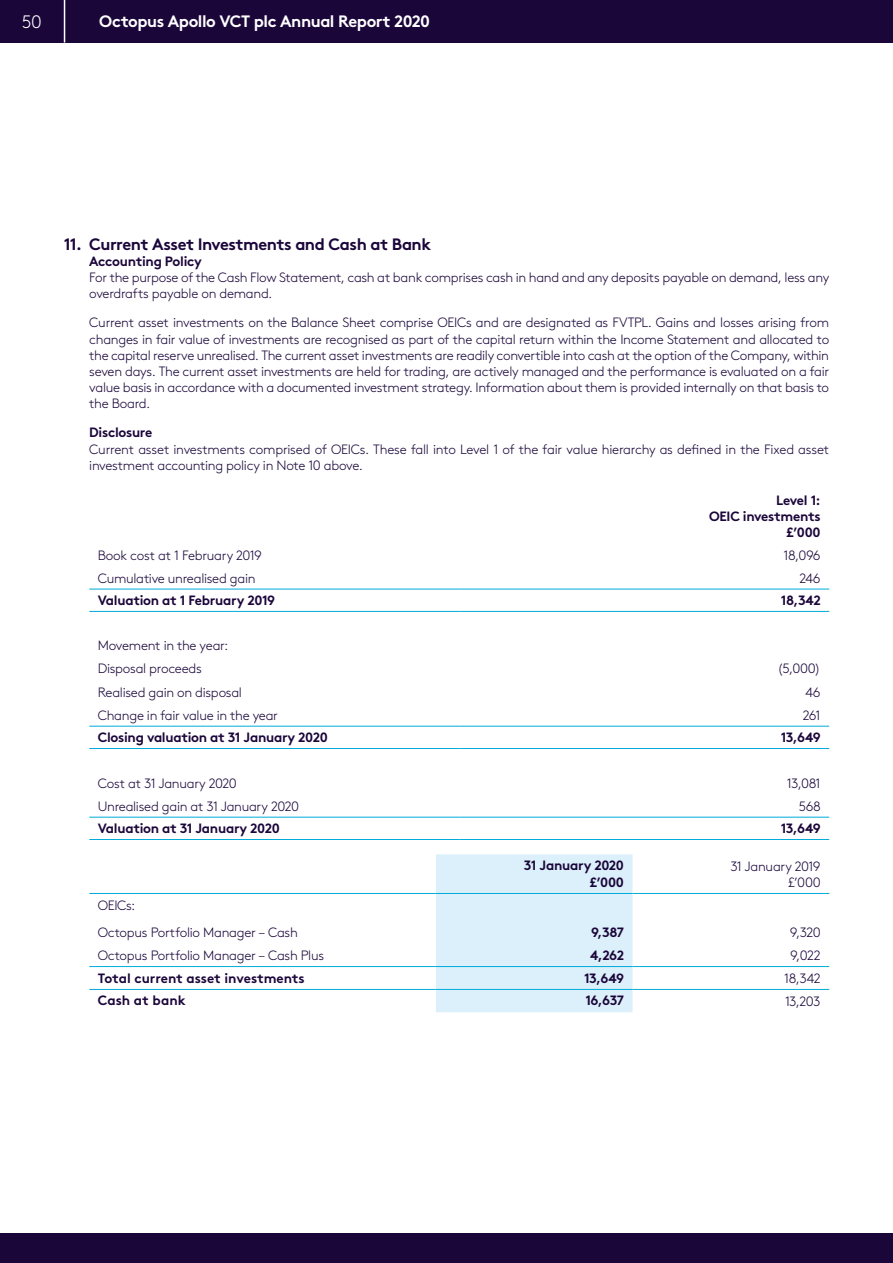
<style>
.page{position:relative;width:893px;height:1263px;background:#fff}
.page>*{position:absolute;margin:0;border:0;box-sizing:border-box;transform-origin:0 0}
.t1{font:300 18px "Brown";color:#fff}
.t2{font:700 16.5px "Brown";letter-spacing:-.03em;color:#1b063a}
.t3{font:700 16.5px "Brown";letter-spacing:-.025em;color:#fff}
.t4{font:300 13.5px/16.2px "Brown";letter-spacing:-.02em;color:#1b063a}
.t5{font:700 13.5px/16.2px "Brown";letter-spacing:-.02em;color:#1b063a;text-align:right}
.t6{font:700 13.5px "Brown";color:#1b063a}
</style>
<div class="page">
<div style="left:0;top:0;width:893px;height:43px;background:#1b063a"></div>
<div style="left:0;top:1233px;width:893px;height:30px;background:#1b063a"></div>
<hr style="left:64px;top:0;width:1px;height:43px;background:#fff">
<hr style="left:89px;top:817px;width:370px;height:1px;background:#00abda">
<hr style="left:459px;top:817px;width:370px;height:1px;background:#00abda">
<hr style="left:89px;top:839px;width:370px;height:1px;background:#00abda">
<hr style="left:459px;top:839px;width:370px;height:1px;background:#00abda">
<hr style="left:89px;top:726px;width:370px;height:1px;background:#00abda">
<hr style="left:459px;top:726px;width:370px;height:1px;background:#00abda">
<hr style="left:89px;top:748px;width:370px;height:1px;background:#00abda">
<hr style="left:459px;top:748px;width:370px;height:1px;background:#00abda">
<hr style="left:89px;top:589px;width:370px;height:1px;background:#00abda">
<hr style="left:459px;top:589px;width:370px;height:1px;background:#00abda">
<hr style="left:89px;top:611px;width:370px;height:1px;background:#00abda">
<hr style="left:459px;top:611px;width:370px;height:1px;background:#00abda">
<div style="left:436px;top:854px;width:196px;height:158px;background:#dbf0fa"></div>
<hr style="left:89px;top:966px;width:347px;height:1px;background:#00abda">
<hr style="left:436px;top:966px;width:196px;height:1px;background:#00abda">
<hr style="left:632px;top:966px;width:197px;height:1px;background:#00abda">
<hr style="left:89px;top:893px;width:347px;height:1px;background:#00abda">
<hr style="left:436px;top:893px;width:196px;height:1px;background:#00abda">
<hr style="left:632px;top:893px;width:197px;height:1px;background:#00abda">
<hr style="left:89px;top:989px;width:347px;height:1px;background:#00abda">
<hr style="left:436px;top:989px;width:196px;height:1px;background:#00abda">
<hr style="left:632px;top:989px;width:197px;height:1px;background:#00abda">
<h1 class="t1" style="left:22px;top:8px;width:21px">50</h1>
<p class="t3" style="left:99px;top:8px;width:332px">Octopus Apollo VCT plc Annual Report 2020</p>
<p class="t2" style="left:64px;top:231px;width:369px">11. Current Asset Investments and Cash at Bank</p>
<p class="t5" style="left:89px;top:252px;width:114px">Accounting Policy</p>
<p class="t4" style="left:89px;top:268px;width:741px">For the purpose of the Cash Flow Statement, cash at bank comprises cash in hand and any deposits payable on demand, less any overdrafts payable on demand.</p>
<p class="t4" style="left:89px;top:314px;width:741px;text-align:justify">Current asset investments on the Balance Sheet comprise OEICs and are designated as FVTPL. Gains and losses arising from changes in fair value of investments are recognised as part of the capital return within the Income Statement and allocated to the capital reserve unrealised. The current asset investments are readily convertible into cash at the option of the Company, within seven days. The current asset investments are held for trading, are actively managed and the performance is evaluated on a fair value basis in accordance with a documented investment strategy. Information about them is provided internally on that basis to the Board.</p>
<p class="t5" style="left:89px;top:423px;width:65px">Disclosure</p>
<p class="t4" style="left:89px;top:440px;width:741px">Current asset investments comprised of OEICs. These fall into Level 1 of the fair value hierarchy as defined in the Fixed asset investment accounting policy in Note 10 above.</p>
<p class="t5" style="left:709px;top:490px;width:113px">Level 1:<br>OEIC investments £’000</p>
<p class="t4" style="left:98px;top:546px;width:166px">Book cost at 1 February 2019</p>
<p class="t4" style="left:784px;top:546px;width:39px">18,096</p>
<p class="t4" style="left:98px;top:569px;width:159px">Cumulative unrealised gain</p>
<p class="t4" style="left:799px;top:569px;width:23px">246</p>
<p class="t5" style="left:98px;top:591px;width:179px">Valuation at 1 February 2019</p>
<p class="t5" style="left:781px;top:591px;width:41px">18,342</p>
<p class="t4" style="left:98px;top:633px;width:132px;line-height:23px">Movement in the year:<br>Disposal proceeds</p>
<p class="t4" style="left:778px;top:659px;width:45px">(5,000)</p>
<p class="t4" style="left:98px;top:683px;width:146px">Realised gain on disposal</p>
<p class="t4" style="left:805px;top:683px;width:17px">46</p>
<p class="t4" style="left:98px;top:706px;width:182px">Change in fair value in the year</p>
<p class="t4" style="left:803px;top:706px;width:19px">261</p>
<p class="t5" style="left:98px;top:728px;width:232px">Closing valuation at 31 January 2020</p>
<p class="t5" style="left:781px;top:728px;width:41px">13,649</p>
<p class="t4" style="left:98px;top:774px;width:140px">Cost at 31 January 2020</p>
<p class="t4" style="left:787px;top:774px;width:35px">13,081</p>
<p class="t4" style="left:98px;top:797px;width:203px">Unrealised gain at 31 January 2020</p>
<p class="t4" style="left:799px;top:797px;width:23px">568</p>
<p class="t5" style="left:98px;top:819px;width:184px">Valuation at 31 January 2020</p>
<p class="t5" style="left:781px;top:819px;width:41px">13,649</p>
<p class="t5" style="left:524px;top:856px;width:102px">31 January 2020 £’000</p>
<p class="t4" style="left:730px;top:857px;width:92px;text-align:right">31 January 2019 £’000</p>
<p class="t4" style="left:98px;top:891px;width:202px;line-height:27.3px">OEICs:<br>Octopus Portfolio Manager – Cash</p>
<p class="t5" style="left:591px;top:922px;width:35px">9,387</p>
<p class="t4" style="left:790px;top:923px;width:32px">9,320</p>
<p class="t4" style="left:98px;top:946px;width:228px">Octopus Portfolio Manager – Cash Plus</p>
<p class="t5" style="left:590px;top:945px;width:35px">4,262</p>
<p class="t4" style="left:790px;top:946px;width:32px">9,022</p>
<p class="t5" style="left:98px;top:968px;width:208px">Total current asset investments</p>
<p class="t5" style="left:584px;top:968px;width:41px">13,649</p>
<p class="t4" style="left:784px;top:969px;width:38px">18,342</p>
<p class="t6" style="left:98px;top:990px;width:89px">Cash at bank</p>
<p class="t5" style="left:585px;top:991px;width:40px">16,637</p>
<p class="t4" style="left:785px;top:992px;width:37px">13,203</p>
</div>
